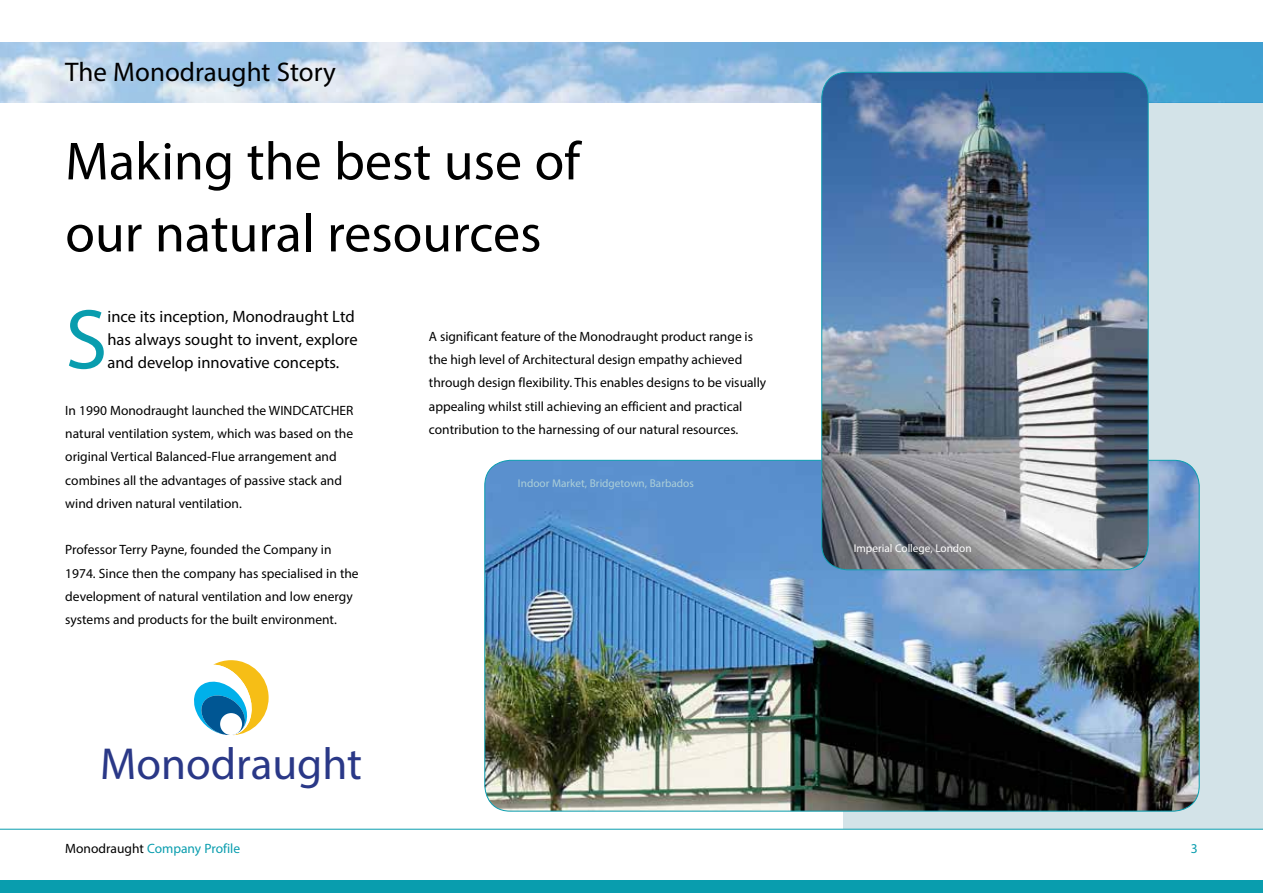
<style>
.page{position:relative;width:1263px;height:893px;background:#fff}
.page>*{position:absolute;margin:0;border:0;box-sizing:border-box;transform-origin:0 0}
.t1{font:85.5px "Myriad Pro";color:#099dae}
.t2{font:54px/72px "Myriad Pro";color:#000}
.t3{font:45px "Myriad Pro";color:#2a3887}
.t4{font:27px "Myriad Pro";color:#000}
.t5{font:16.5px/23.2px "Myriad Pro";color:#000}
.t6{font:13.5px/23.2px "Myriad Pro";color:#000}
.t7{font:13.5px "Myriad Pro";color:#099dae}
.t8{font:11.25px "Myriad Pro";color:#accfd8}
.t9{font:11.25px "Myriad Pro";color:#fff}
.s1{color:#000}
</style>
<div class="page">
<div style="left:843px;top:102px;width:420px;height:727px;background:#d3e3e8"></div>
<img style="left:485px;top:460px;width:714px;height:351px">
<img style="left:0;top:43px;width:1263px;height:59px">
<div style="left:0;top:880px;width:1263px;height:13px;background:#099dae"></div>
<img style="left:822px;top:72px;width:326px;height:498px">
<svg style="left:194px;top:660px;width:75px;height:75px"></svg>
<div style="left:220px;top:713px;width:22px;height:22px;background:#fff;border-radius:50%"></div>
<hr style="left:0;top:829px;width:1263px;height:1px;background:#099dae">
<h3 class="t4" style="left:65px;top:55px;width:272px">The Monodraught Story</h3>
<h2 class="t2" style="left:65px;top:124px;width:516px">Making the best use of our natural resources</h2>
<h1 class="t1" style="left:65px;top:287px;width:44px">S</h1>
<p class="t5" style="left:107px;top:304px;width:252px">ince its inception, Monodraught Ltd has always sought to invent, explore and develop innovative concepts.</p>
<p class="t6" style="left:65px;top:398px;width:290px">In 1990 Monodraught launched the WINDCATCHER natural ventilation system, which was based on the original Vertical Balanced-Flue arrangement and combines all the advantages of passive stack and wind driven natural ventilation.</p>
<p class="t6" style="left:65px;top:538px;width:295px">Professor Terry Payne, founded the Company in 1974. Since then the company has specialised in the development of natural ventilation and low energy systems and products for the built environment.</p>
<h3 class="t3" style="left:100px;top:736px;width:264px">Monodraught</h3>
<p class="t6" style="left:429px;top:324px;width:339px">A significant feature of the Monodraught product range is the high level of Architectural design empathy achieved through design flexibility. This enables designs to be visually appealing whilst still achieving an efficient and practical contribution to the harnessing of our natural resources.</p>
<p class="t8" style="left:518px;top:477px;width:177px">Indoor Market, Bridgetown, Barbados</p>
<p class="t9" style="left:854px;top:541px;width:119px">Imperial College, London</p>
<p class="t7" style="left:65px;top:840px;width:176px"><span class="s1">Monodraught</span> Company Profile</p>
<p class="t7" style="left:1191px;top:840px;width:8px">3</p>
</div>
